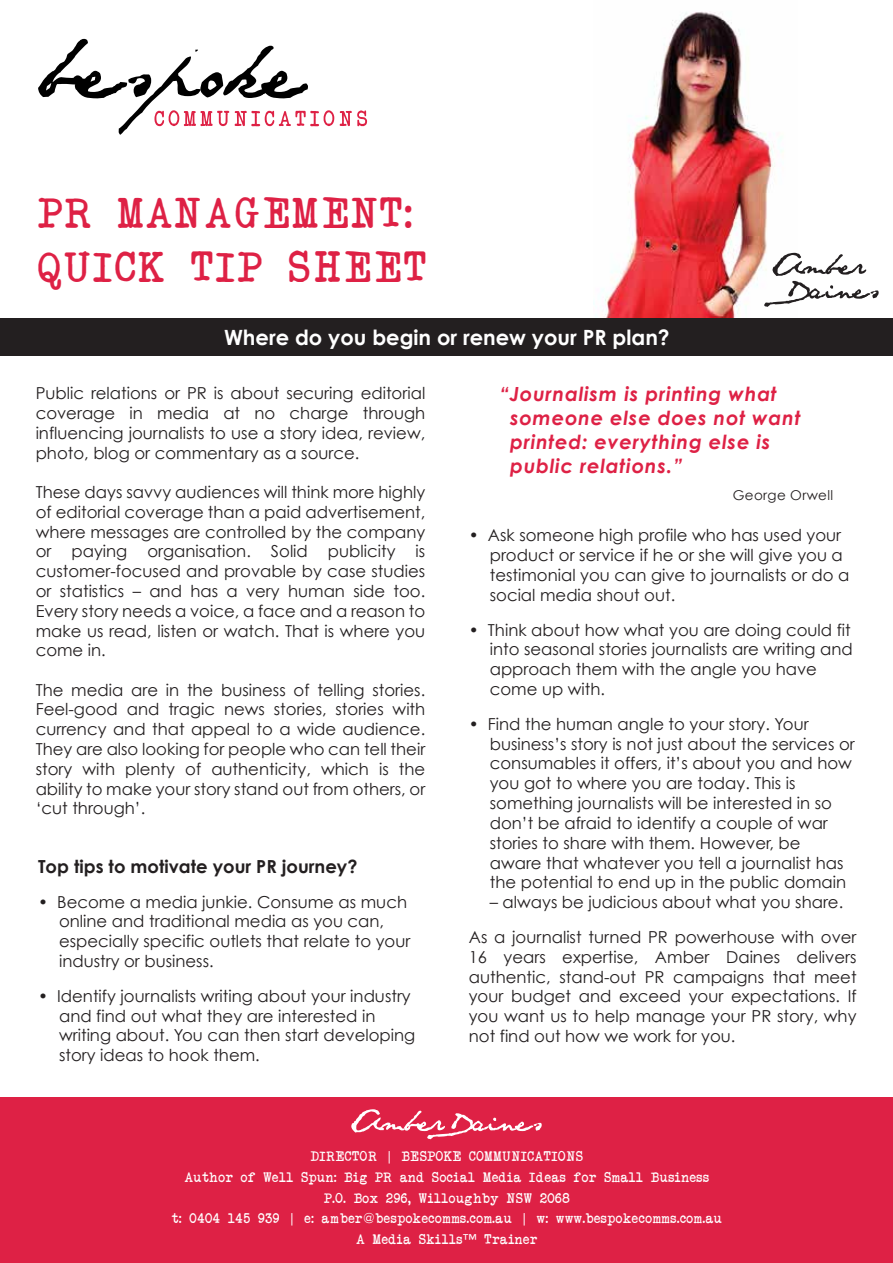
<style>
.page{position:relative;width:893px;height:1263px;background:#fff}
.page>*{position:absolute;margin:0;border:0;box-sizing:border-box;transform-origin:0 0}
.t1{font:42px/54px "Another Typewriter";letter-spacing:.07em;color:#de2145}
.t2{font:700 21px "Century Gothic";color:#fff}
.t3{font:italic 700 19.5px/24px "Century Gothic";letter-spacing:.04em;color:#de2145}
.t4{font:700 18px "Century Gothic";color:#231f20}
.t5{font:16.5px/19.8px "Century Gothic";color:#231f20}
.t6{font:13.5px/20.7px "Another Typewriter";letter-spacing:.05em;color:#fff;text-align:center}
.t7{font:13.5px "Century Gothic";letter-spacing:.025em;color:#231f20}
.s1{font-family:"Century Gothic"}
</style>
<div class="page">
<img style="left:602px;top:11px;width:194px;height:307px">
<div style="left:0;top:1097px;width:893px;height:166px;background:#de2145"></div>
<svg style="left:351px;top:1109px;width:191px;height:30px"></svg>
<svg style="left:764px;top:253px;width:115px;height:54px"></svg>
<div style="left:0;top:318px;width:893px;height:37px;background:#231f20"></div>
<svg style="left:38px;top:39px;width:296px;height:96px"></svg>
<svg style="left:340px;top:110px;width:27px;height:16px"></svg>
<h1 class="t1" style="left:38px;top:184px;width:389px">PR MANAGEMENT:<br>QUICK TIP SHEET</h1>
<p class="t2" style="left:224px;top:324px;width:447px">Where do you begin or renew your PR plan?</p>
<p class="t5" style="left:36px;top:383px;width:391px;text-align:justify">Public relations or PR is about securing editorial coverage in media at no charge through influencing journalists to use a story idea, review, photo, blog or commentary as a source.</p>
<p class="t5" style="left:36px;top:482px;width:391px;text-align:justify">These days savvy audiences will think more highly of editorial coverage than a paid advertisement, where messages are controlled by the company or paying organisation. Solid publicity is customer-focused and provable by case studies or statistics – and has a very human side too.<br>Every story needs a voice, a face and a reason to make us read, listen or watch. That is where you come in.</p>
<p class="t5" style="left:36px;top:679px;width:391px;text-align:justify">The media are in the business of telling stories.<br>Feel-good and tragic news stories, stories with currency and that appeal to a wide audience.<br>They are also looking for people who can tell their story with plenty of authenticity, which is the ability to make your story stand out from others, or ‘cut through’.</p>
<p class="t4" style="left:38px;top:855px;width:321px">Top tips to motivate your PR journey?</p>
<p class="t5" style="left:59px;top:891px;width:353px;text-indent:-21px">• Become a media junkie. Consume as much online and traditional media as you can, especially specific outlets that relate to your industry or business.</p>
<p class="t5" style="left:59px;top:986px;width:358px;text-indent:-21px">• Identify journalists writing about your industry and find out what they are interested in writing about. You can then start developing story ideas to hook them.</p>
<p class="t3" style="left:510px;top:382px;width:292px;text-indent:-10px">“Journalism is printing what someone else does not want printed: everything else is public relations.”</p>
<p class="t7" style="left:733px;top:487px;width:102px">George Orwell</p>
<p class="t5" style="left:490px;top:525px;width:361px;text-indent:-21px">• Ask someone high profile who has used your product or service if he or she will give you a testimonial you can give to journalists or do a social media shout out.</p>
<p class="t5" style="left:490px;top:619px;width:365px;text-indent:-21px">• Think about how what you are doing could fit into seasonal stories journalists are writing and approach them with the angle you have come up with.</p>
<p class="t5" style="left:490px;top:714px;width:366px;text-indent:-21px">• Find the human angle to your story. Your business’s story is not just about the services or consumables it offers, it’s about you and how you got to where you are today. This is something journalists will be interested in so don’t be afraid to identify a couple of war stories to share with them. However, be aware that whatever you tell a journalist has the potential to end up in the public domain</p>
<p class="t5" style="left:469px;top:884px;width:389px;line-height:34.8px;text-align:center">– always be judicious about what you share.<br>As a journalist turned PR powerhouse with over</p>
<p class="t5" style="left:469px;top:946px;width:389px;text-align:justify">16 years expertise, Amber Daines delivers authentic, stand-out PR campaigns that meet your budget and exceed your expectations. If you want us to help manage your PR story, why not find out how we work for you.</p>
<p class="t6" style="left:172px;top:1145px;width:552px">DIRECTOR <span class="s1">|</span> BESPOKE COMMUNICATIONS<br>Author of Well Spun: Big PR and Social Media Ideas for Small Business<br>P.O. Box 296, Willoughby NSW 2068<br>t: 0404 145 939 <span class="s1">|</span> e: amber<span class="s1">@</span>bespokecomms.com.au <span class="s1">|</span> w: www.bespokecomms.com.au A Media Skills<span class="s1">™</span> Trainer</p>
</div>
